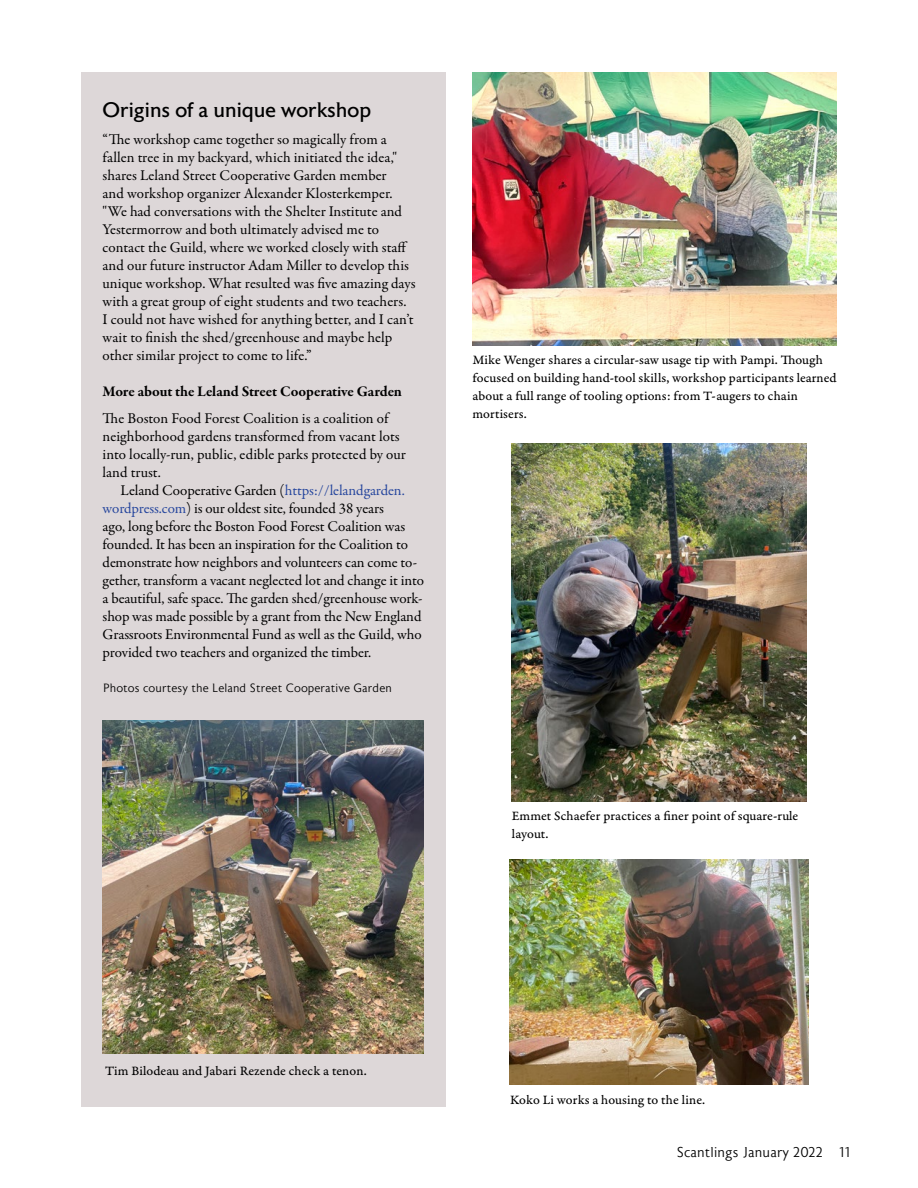
<style>
.page{position:relative;width:918px;height:1188px;background:#fff}
.page>*{position:absolute;margin:0;border:0;box-sizing:border-box;transform-origin:0 0}
.t1{font:21px "Astoria";color:#000}
.t2{font:15px/18px "Garamond Premr Pro";color:#000}
.t3{font:700 15px "Garamond Premr Pro";letter-spacing:-.005em;color:#000}
.t4{font:300 14.25px "Astoria";color:#000}
.t5{font:13.5px/18px "Garamond Premr Pro Capt";letter-spacing:.005em;color:#000}
.t6{font:300 12px "Astoria";color:#000}
.s1{color:#26469d}
</style>
<div class="page">
<div style="left:81px;top:72px;width:365px;height:1035px;background:#ddd7d8"></div>
<img style="left:103px;top:720px;width:320px;height:333px">
<img style="left:510px;top:860px;width:298px;height:225px">
<img style="left:511px;top:443px;width:295px;height:359px">
<img style="left:472px;top:72px;width:365px;height:273px">
<h1 class="t1" style="left:103px;top:99px;width:270px">Origins of a unique workshop</h1>
<p class="t2" style="left:103px;top:131px;width:315px">“The workshop came together so magically from a fallen tree in my backyard, which initiated the idea," shares Leland Street Cooperative Garden member<br>and workshop organizer Alexander Klosterkemper. "We had conversations with the Shelter Institute and Yestermorrow and both ultimately advised me to contact the Guild, where we worked closely with staff and our future instructor Adam Miller to develop this unique workshop. What resulted was five amazing days with a great group of eight students and two teachers.<br>I could not have wished for anything better, and I can’t wait to finish the shed/greenhouse and maybe help other similar project to come to life.”</p>
<p class="t3" style="left:103px;top:382px;width:301px">More about the Leland Street Cooperative Garden</p>
<p class="t2" style="left:103px;top:409px;width:305px">The Boston Food Forest Coalition is a coalition of neighborhood gardens transformed from vacant lots into locally-run, public, edible parks protected by our land trust.</p>
<p class="t2" style="left:103px;top:481px;width:323px;text-indent:18px">Leland Cooperative Garden (<span class="s1">https://lelandgarden. wordpress.com</span>) is our oldest site, founded 38 years<br>ago, long before the Boston Food Forest Coalition was founded. It has been an inspiration for the Coalition to demonstrate how neighbors and volunteers can come to&shy;gether, transform a vacant neglected lot and change it into a beautiful, safe space. The garden shed/greenhouse work&shy;shop was made possible by a grant from the New England Grassroots Environmental Fund as well as the Guild, who provided two teachers and organized the timber.</p>
<p class="t6" style="left:103px;top:681px;width:291px">Photos courtesy the Leland Street Cooperative Garden</p>
<p class="t5" style="left:472px;top:351px;width:366px">Mike Wenger shares a circular-saw usage tip with Pampi. Though focused on building hand-tool skills, workshop participants learned about a full range of tooling options: from T-augers to chain mortisers.</p>
<p class="t5" style="left:512px;top:807px;width:288px">Emmet Schaefer practices a finer point of square-rule layout.</p>
<p class="t5" style="left:105px;top:1062px;width:263px">Tim Bilodeau and Jabari Rezende check a tenon.</p>
<p class="t5" style="left:510px;top:1091px;width:197px">Koko Li works a housing to the line.</p>
<p class="t4" style="left:677px;top:1145px;width:175px">Scantlings January 2022 11</p>
</div>
